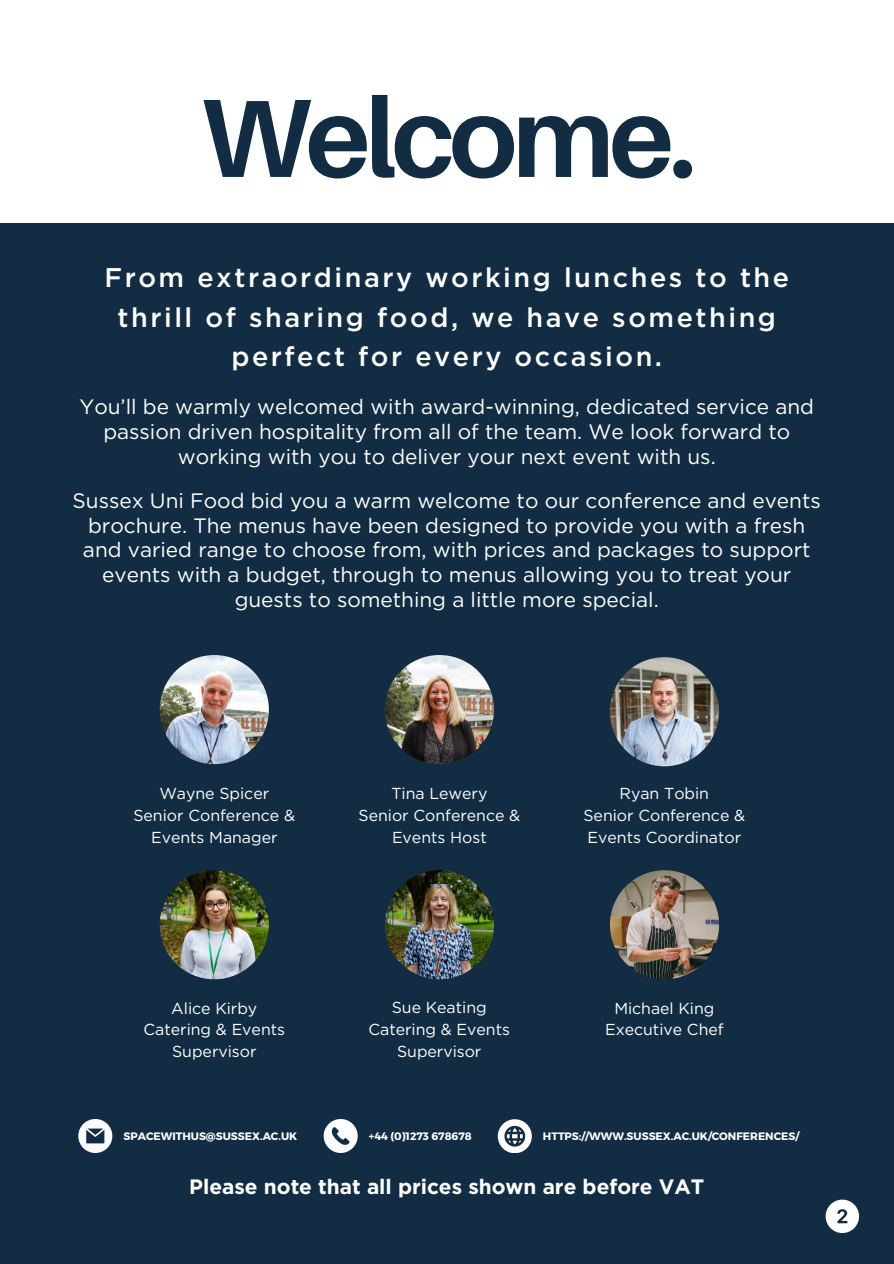
<style>
.page{position:relative;width:894px;height:1264px;background:#fff}
.page>*{position:absolute;margin:0;border:0;box-sizing:border-box;transform-origin:0 0}
.t1{font:700 111.45px "Aileron";letter-spacing:-.045em;color:#122d43}
.t2{font:500 27px/39.3px "Gotham";letter-spacing:.095em;color:#fff;text-align:center}
.t3{font:20.85px/24.8px "Gotham";color:#fff;text-align:center}
.t4{font:700 20.85px "Gotham";color:#fff}
.t5{font:15.9px/21.9px "Gotham";color:#fff;text-align:center}
.t6{font:700 10.8px "Montserrat";color:#fff}
</style>
<div class="page">
<div style="left:0;top:0;width:893px;height:1263px;background:#122d43"></div>
<div style="left:0;top:0;width:893px;height:223px;background:#fff"></div>
<svg style="left:78px;top:1119px;width:34px;height:33px"></svg>
<svg style="left:323px;top:1119px;width:34px;height:33px"></svg>
<svg style="left:497px;top:1119px;width:34px;height:33px"></svg>
<img style="left:160px;top:655px;width:109px;height:109px;border-radius:54px">
<img style="left:385px;top:870px;width:109px;height:109px;border-radius:50%">
<img style="left:385px;top:655px;width:109px;height:109px;border-radius:54px">
<img style="left:609px;top:657px;width:109px;height:109px;border-radius:54px">
<img style="left:160px;top:870px;width:109px;height:109px;border-radius:54px">
<img style="left:609px;top:870px;width:110px;height:109px;border-radius:50%">
<svg style="left:825px;top:1199px;width:33px;height:33px"></svg>
<p class="t1" style="left:200px;top:69px;width:497px">Welcome.</p>
<h5 class="t2" style="left:104px;top:260px;width:686px">From extraordinary working lunches to the thrill of sharing food, we have something perfect for every occasion.</h5>
<h5 class="t3" style="left:79px;top:394px;width:735px">You’ll be warmly welcomed with award-winning, dedicated service and passion driven hospitality from all of the team. We look forward to working with you to deliver your next event with us.</h5>
<p class="t3" style="left:73px;top:488px;width:749px">Sussex Uni Food bid you a warm welcome to our conference and events brochure. The menus have been designed to provide you with a fresh and varied range to choose from, with prices and packages to support events with a budget, through to menus allowing you to treat your guests to something a little more special.</p>
<h5 class="t5" style="left:133px;top:782px;width:163px">Wayne Spicer<br>Senior Conference &amp;<br>Events Manager</h5>
<p class="t5" style="left:358px;top:782px;width:163px">Tina Lewery<br>Senior Conference &amp;<br>Events Host</p>
<h5 class="t5" style="left:583px;top:782px;width:163px">Ryan Tobin<br>Senior Conference &amp;<br>Events Coordinator</h5>
<p class="t5" style="left:143px;top:996px;width:143px">Alice Kirby<br>Catering &amp; Events<br>Supervisor</p>
<p class="t5" style="left:368px;top:996px;width:143px">Sue Keating<br>Catering &amp; Events<br>Supervisor</p>
<p class="t5" style="left:605px;top:997px;width:120px;line-height:21.1px">Michael King<br>Executive Chef</p>
<p class="t6" style="left:123px;top:1128px;width:175px">SPACEWITHUS@SUSSEX.AC.UK</p>
<h5 class="t6" style="left:369px;top:1128px;width:104px">+44 (0)1273 678678</h5>
<p class="t6" style="left:542px;top:1129px;width:258px">HTTPS://WWW.SUSSEX.AC.UK/CONFERENCES/</p>
<p class="t4" style="left:189px;top:1173px;width:516px">Please note that all prices shown are before VAT</p>
</div>
